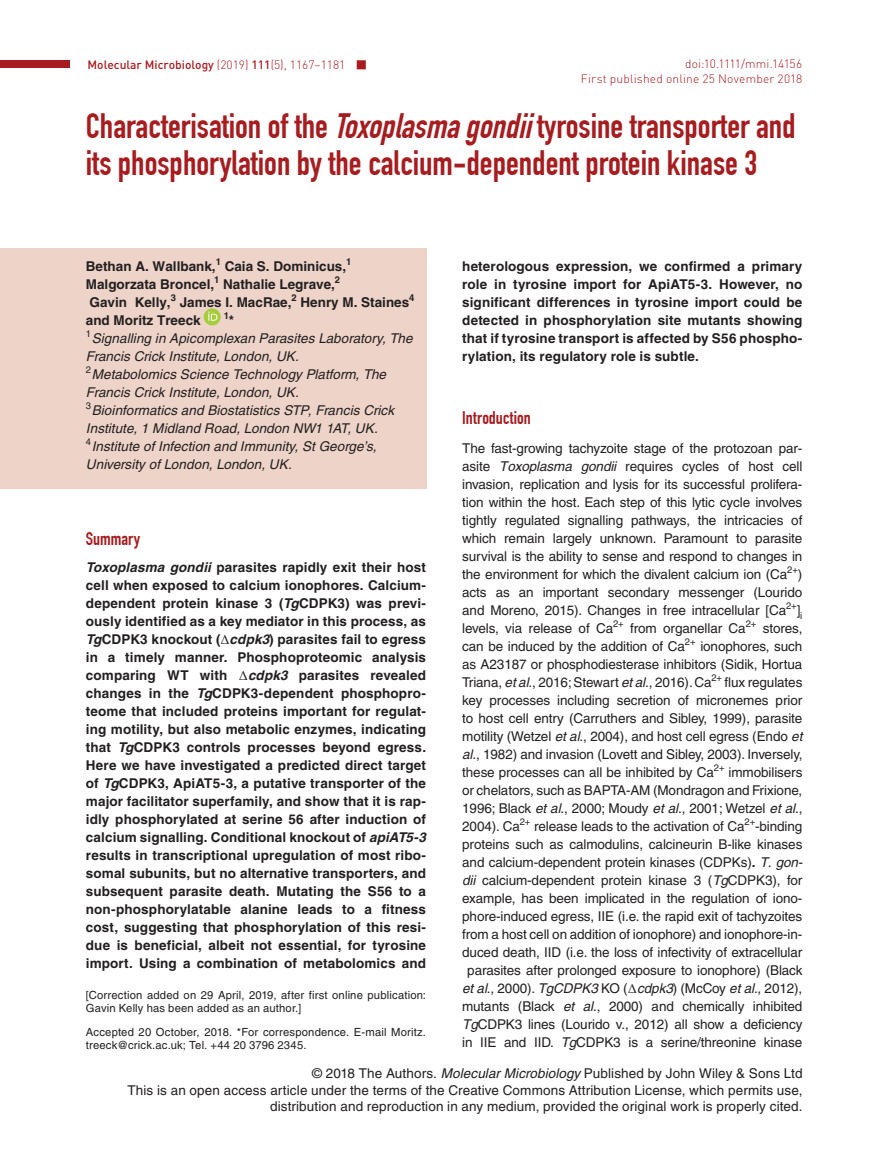
<style>
.page{position:relative;width:893px;height:1174px;background:#fff}
.page>*{position:absolute;margin:0;border:0;box-sizing:border-box;transform-origin:0 0}
.t1{font:700 34.5px/37.5px "DIN Condensed";color:#a61c1f}
.t2{font:700 18px "DIN Condensed";color:#a61c1f}
.t3{font:13.5px/18px "Helvetica";letter-spacing:-.01em;color:#231f20;text-align:justify}
.t4{font:700 13.5px/18px "Helvetica";color:#231f20;text-align:justify}
.t5{font:italic 13.5px/18px "Helvetica";letter-spacing:.005em;color:#231f20}
.t6{font:13.5px/16.5px "Helvetica";letter-spacing:.01em;color:#231f20;text-align:right}
.t7{font:300 12px/15px "DIN";letter-spacing:.015em;color:#a61c1f;text-align:right}
.t8{font:500 12px "DIN";color:#a61c1f}
.t9{font:11.25px/13.5px "Helvetica";letter-spacing:.015em;color:#231f20}
.t10{font:700 9.45px "Helvetica";color:#231f20}
.t11{font:9.45px "Helvetica";color:#231f20}
.s1{font-weight:300}
.s2{font-style:italic}
.s3{font-family:"STIX";font-weight:400}
.s4{font-weight:700}
.s5{font-family:"STIX"}
</style>
<div class="page">
<div style="left:357px;top:60px;width:9px;height:9px;border:3px solid #a61c1f"></div>
<div style="left:0;top:60px;width:69px;height:8px;background:#a61c1f"></div>
<div style="left:0;top:248px;width:426px;height:80px;background:#edd3c8"></div>
<div style="left:0;top:304px;width:426px;height:77px;background:#edd3c8"></div>
<div style="left:0;top:376px;width:426px;height:77px;background:#edd3c8"></div>
<div style="left:0;top:412px;width:426px;height:77px;background:#edd3c8"></div>
<div style="left:204px;top:308px;width:17px;height:17px;background:#a5cd39;border-radius:50%"></div>
<svg style="left:208px;top:311px;width:9px;height:10px"></svg>
<p class="t8" style="left:88px;top:57px;width:279px">Molecular Microbiology <span class="s1">(2019)</span> 111<span class="s1">(5), 1167–1181</span> ■</p>
<p class="t7" style="left:581px;top:56px;width:223px">doi:10.1111/mmi.14156<br>First published online 25 November 2018</p>
<h1 class="t1" style="left:86px;top:107px;width:711px">Characterisation of the <span class="s2">Toxoplasmagondii</span>tyrosine transporter and its phosphorylation by the calcium-dependent protein kinase 3</h1>
<p class="t4" style="left:86px;top:257px;width:131px">Bethan A. Wallbank,</p>
<p class="t10" style="left:216px;top:256px;width:7px">1</p>
<p class="t4" style="left:225px;top:257px;width:123px">Caia S. Dominicus,</p>
<p class="t10" style="left:346px;top:256px;width:7px">1</p>
<p class="t4" style="left:86px;top:275px;width:251px">Malgorzata Broncel,<sup>1</sup> Nathalie Legrave,</p>
<p class="t10" style="left:335px;top:274px;width:7px">2</p>
<p class="t4" style="left:90px;top:293px;width:83px">Gavin Kelly,</p>
<p class="t10" style="left:171px;top:292px;width:7px">3</p>
<p class="t4" style="left:180px;top:293px;width:113px">James I. MacRae,</p>
<p class="t10" style="left:291px;top:292px;width:7px">2</p>
<p class="t4" style="left:301px;top:293px;width:110px">Henry M. Staines</p>
<p class="t10" style="left:409px;top:292px;width:7px">4</p>
<p class="t4" style="left:86px;top:311px;width:116px">and Moritz Treeck</p>
<p class="t10" style="left:224px;top:310px;width:7px">1</p>
<p class="t4" style="left:229px;top:311px;width:7px">*</p>
<p class="t11" style="left:86px;top:328px;width:7px">1</p>
<p class="t5" style="left:86px;top:330px;width:328px;text-indent:6px">Signalling in Apicomplexan Parasites Laboratory, The<br>Francis Crick Institute, London, UK.</p>
<p class="t11" style="left:86px;top:364px;width:7px">2</p>
<p class="t5" style="left:86px;top:366px;width:310px;text-indent:6px">Metabolomics Science Technology Platform, The Francis Crick Institute, London, UK.<br><sup>3</sup>Bioinformatics and Biostatistics STP, Francis Crick Institute, 1 Midland Road, London NW1 1AT, UK.<br><sup>4</sup>Institute of Infection and Immunity, St George’s, University of London, London, UK.</p>
<p class="t4" style="left:462px;top:257px;width:342px">heterologous expression, we confirmed a primary role in tyrosine import for ApiAT5-3. However, no significant differences in tyrosine import could be detected in phosphorylation site mutants showing that if tyrosine transport is affected by S56 phospho&shy;rylation, its regulatory role is subtle.</p>
<h2 class="t2" style="left:462px;top:407px;width:70px">Introduction</h2>
<p class="t3" style="left:462px;top:439px;width:342px">The fast-growing tachyzoite stage of the protozoan par&shy;asite <span class="s2">Toxoplasma gondii</span> requires cycles of host cell invasion, replication and lysis for its successful prolifera&shy;tion within the host. Each step of this lytic cycle involves tightly regulated signalling pathways, the intricacies of which remain largely unknown. Paramount to parasite survival is the ability to sense and respond to changes in the environment for which the divalent calcium ion (Ca<sup>2+</sup>) acts as an important secondary messenger (Lourido and Moreno, 2015). Changes in free intracellular [Ca<sup>2+</sup>]<sub>i </sub>levels, via release of Ca<sup>2+</sup> from organellar Ca<sup>2+</sup> stores, can be induced by the addition of Ca<sup>2+</sup> ionophores, such as A23187 or phosphodiesterase inhibitors (Sidik, Hortua Triana, <span class="s2">et al</span>., 2016; Stewart <span class="s2">et al</span>., 2016). Ca<sup>2+</sup> flux regulates key processes including secretion of micronemes prior to host cell entry (Carruthers and Sibley, 1999), parasite motility (Wetzel <span class="s2">et al</span>., 2004), and host cell egress (Endo <span class="s2">et al</span>., 1982) and invasion (Lovett and Sibley, 2003). Inversely, these processes can all be inhibited by Ca<sup>2+</sup> immobilisers or chelators, such as BAPTA-AM (Mondragon and Frixione, 1996; Black <span class="s2">et al</span>., 2000; Moudy <span class="s2">et al</span>., 2001; Wetzel <span class="s2">et al</span>., 2004). Ca<sup>2+</sup> release leads to the activation of Ca</p>
<h2 class="t2" style="left:86px;top:528px;width:56px">Summary</h2>
<p class="t4" style="left:86px;top:558px;width:342px"><span class="s2">Toxoplasma gondii</span> parasites rapidly exit their host cell when exposed to calcium ionophores. Calcium&shy;dependent protein kinase 3 (<span class="s2">Tg</span>CDPK3) was previ&shy;ously identified as a key mediator in this process, as <span class="s2">Tg</span>CDPK3 knockout (<span class="s3">∆</span><span class="s2">cdpk3</span>) parasites fail to egress in a timely manner. Phosphoproteomic analysis comparing WT with <span class="s3">∆</span><span class="s2">cdpk3</span> parasites revealed changes in the <span class="s2">Tg</span>CDPK3-dependent phosphopro&shy;teome that included proteins important for regulat&shy;ing motility, but also metabolic enzymes, indicating that <span class="s2">Tg</span>CDPK3 controls processes beyond egress.<br>Here we have investigated a predicted direct target of <span class="s2">Tg</span>CDPK3, ApiAT5-3, a putative transporter of the major facilitator superfamily, and show that it is rap&shy;idly phosphorylated at serine 56 after induction of calcium signalling. Conditional knockout of <span class="s2">apiAT5-3 </span>results in transcriptional upregulation of most ribo&shy;somal subunits, but no alternative transporters, and subsequent parasite death. Mutating the S56 to a non-phosphorylatable alanine leads to a fitness cost, suggesting that phosphorylation of this resi&shy;due is beneficial, albeit not essential, for tyrosine import. Using a combination of metabolomics and</p>
<p class="t11" style="left:744px;top:816px;width:12px">2+</p>
<p class="t3" style="left:462px;top:817px;width:342px;text-align:right">-binding<br>proteins such as calmodulins, calcineurin B-like kinases and calcium-dependent protein kinases (CDPKs)<span class="s4">.</span> <span class="s2">T. gon&shy;dii</span> calcium-dependent protein kinase 3 (<span class="s2">Tg</span>CDPK3), for example, has been implicated in the regulation of iono&shy;phore-induced egress, IIE (i.e. the rapid exit of tachyzoites from a host cell on addition of ionophore) and ionophore-in&shy;duced death, IID (i.e. the loss of infectivity of extracellular parasites after prolonged exposure to ionophore) (Black <span class="s2">et al</span>., 2000). <span class="s2">TgCDPK3</span> KO (<span class="s5">∆</span><span class="s2">cdpk3</span>) (McCoy <span class="s2">et al</span>., 2012), mutants (Black <span class="s2">et al</span>., 2000) and chemically inhibited <span class="s2">Tg</span>CDPK3 lines (Lourido v., 2012) all show a deficiency in IIE and IID. <span class="s2">Tg</span>CDPK3 is a serine/threonine kinase</p>
<p class="t9" style="left:86px;top:988px;width:342px">[Correction added on 29 April, 2019, after first online publication:<br>Gavin Kelly has been added as an author.]</p>
<p class="t9" style="left:86px;top:1025px;width:342px">Accepted 20 October, 2018. *For correspondence. E-mail Moritz. treeck@crick.ac.uk; Tel. +44 20 3796 2345.</p>
<p class="t6" style="left:127px;top:1065px;width:677px">© 2018 The Authors. <span class="s2">Molecular Microbiology</span> Published by John Wiley &amp; Sons Ltd<br>This is an open access article under the terms of the Creative Commons Attribution License, which permits use, distribution and reproduction in any medium, provided the original work is properly cited.</p>
</div>
